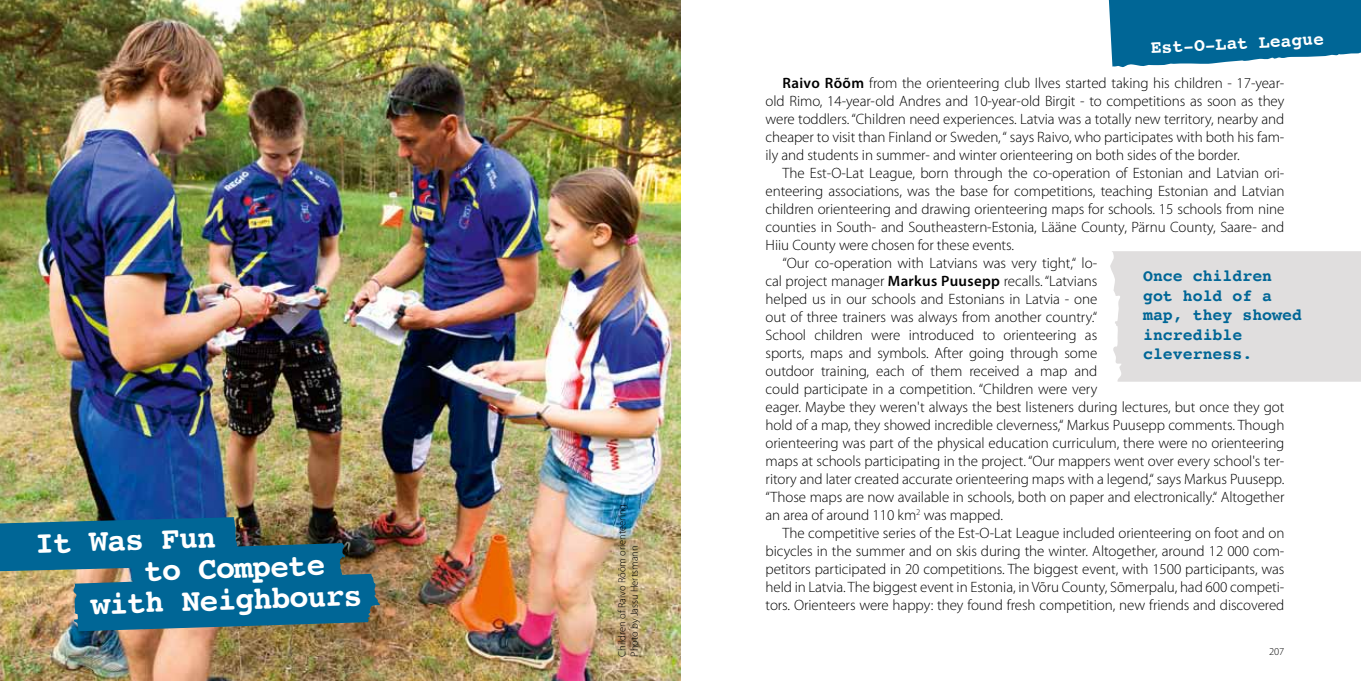
<style>
.page{position:relative;width:1361px;height:681px;background:#fff}
.page>*{position:absolute;margin:0;border:0;box-sizing:border-box;transform-origin:0 0}
.t1{font:700 31.5px "Courier 10 Pitch TL";color:#fff}
.t2{font:700 18px "Courier 10 Pitch TL";color:#fff}
.t3{font:700 16.5px/19.5px "Courier 10 Pitch TL";color:#006696}
.t4{font:300 15px/18px "Myriad Pro";letter-spacing:-.005em;color:#000;text-align:justify}
.t5{font:300 10.5px/12.6px "Myriad Pro";color:#000}
.s1{font-weight:600}
</style>
<div class="page">
<svg style="left:1108px;top:0;width:253px;height:67px;background:#1a76a1"></svg>
<div style="left:1110px;top:251px;width:251px;height:130px;background:#e0dede"></div>
<img style="left:0;top:0;width:680px;height:680px">
<img style="left:0;top:517px;width:380px;height:114px">
<h1 class="t1" style="left:34px;top:524px;width:183px;rotate:-2deg">It Was Fun</h1>
<h1 class="t1" style="left:144px;top:552px;width:183px;rotate:-2deg">to Compete</h1>
<h1 class="t1" style="left:91px;top:586px;width:273px;rotate:-2deg">with Neighbours</h1>
<p class="t5" style="left:616px;top:656px;width:156px;rotate:-90deg">Children of Raivo Rõõm orienteering.<br>Photo by Jassu Hertsmann</p>
<p class="t2" style="left:1150px;top:37px;width:175px;rotate:-3deg">Est-O-Lat League</p>
<p class="t4" style="left:765px;top:74px;width:520px;text-indent:17px"><span class="s1">Raivo Rõõm</span> from the orienteering club Ilves started taking his children - 17-year&shy;old Rimo, 14-year-old Andres and 10-year-old Birgit - to competitions as soon as they were toddlers. “Children need experiences. Latvia was a totally new territory, nearby and cheaper to visit than Finland or Sweden, “ says Raivo, who participates with both his fam&shy;ily and students in summer- and winter orienteering on both sides of the border.</p>
<p class="t4" style="left:782px;top:164px;width:503px">The Est-O-Lat League, born through the co-operation of Estonian and Latvian ori-</p>
<p class="t4" style="left:765px;top:182px;width:520px">enteering associations, was the base for competitions, teaching Estonian and Latvian</p>
<p class="t4" style="left:765px;top:200px;width:520px">children orienteering and drawing orienteering maps for schools. 15 schools from nine</p>
<p class="t4" style="left:765px;top:218px;width:520px">counties in South- and Southeastern-Estonia, Lääne County, Pärnu County, Saare- and</p>
<p class="t4" style="left:765px;top:236px;width:250px">Hiiu County were chosen for these events.</p>
<p class="t4" style="left:782px;top:254px;width:316px">“Our co-operation with Latvians was very tight,“ lo-</p>
<p class="t4" style="left:765px;top:272px;width:333px">cal project manager <span class="s1">Markus Puusepp</span> recalls. “Latvians</p>
<p class="t4" style="left:765px;top:290px;width:333px">helped us in our schools and Estonians in Latvia - one</p>
<p class="t4" style="left:765px;top:308px;width:333px">out of three trainers was always from another country.“</p>
<p class="t4" style="left:765px;top:326px;width:333px">School children were introduced to orienteering as</p>
<p class="t4" style="left:765px;top:344px;width:333px">sports, maps and symbols. After going through some</p>
<p class="t4" style="left:765px;top:362px;width:333px">outdoor training, each of them received a map and</p>
<p class="t4" style="left:765px;top:380px;width:333px">could participate in a competition. “Children were very</p>
<p class="t4" style="left:765px;top:398px;width:520px">eager. Maybe they weren't always the best listeners during lectures, but once they got</p>
<p class="t4" style="left:765px;top:416px;width:520px">hold of a map, they showed incredible cleverness,“ Markus Puusepp comments. Though</p>
<p class="t4" style="left:765px;top:434px;width:520px">orienteering was part of the physical education curriculum, there were no orienteering</p>
<p class="t4" style="left:765px;top:452px;width:520px">maps at schools participating in the project. “Our mappers went over every school's ter-</p>
<p class="t4" style="left:765px;top:470px;width:520px">ritory and later created accurate orienteering maps with a legend,“ says Markus Puusepp.</p>
<p class="t4" style="left:765px;top:488px;width:520px">“Those maps are now available in schools, both on paper and electronically.“ Altogether</p>
<p class="t4" style="left:765px;top:506px;width:239px">an area of around 110 km<sup>2</sup> was mapped.</p>
<p class="t4" style="left:782px;top:524px;width:503px">The competitive series of the Est-O-Lat League included orienteering on foot and on</p>
<p class="t4" style="left:765px;top:542px;width:520px">bicycles in the summer and on skis during the winter. Altogether, around 12 000 com-</p>
<p class="t4" style="left:765px;top:560px;width:520px">petitors participated in 20 competitions. The biggest event, with 1500 participants, was</p>
<p class="t4" style="left:765px;top:578px;width:520px">held in Latvia. The biggest event in Estonia, in Võru County, Sõmerpalu, had 600 competi-</p>
<p class="t4" style="left:765px;top:596px;width:520px">tors. Orienteers were happy: they found fresh competition, new friends and discovered</p>
<p class="t3" style="left:1143px;top:266px;width:160px">Once children got hold of a map, they showed incredible cleverness.</p>
<p class="t5" style="left:1269px;top:645px;width:17px">207</p>
</div>
